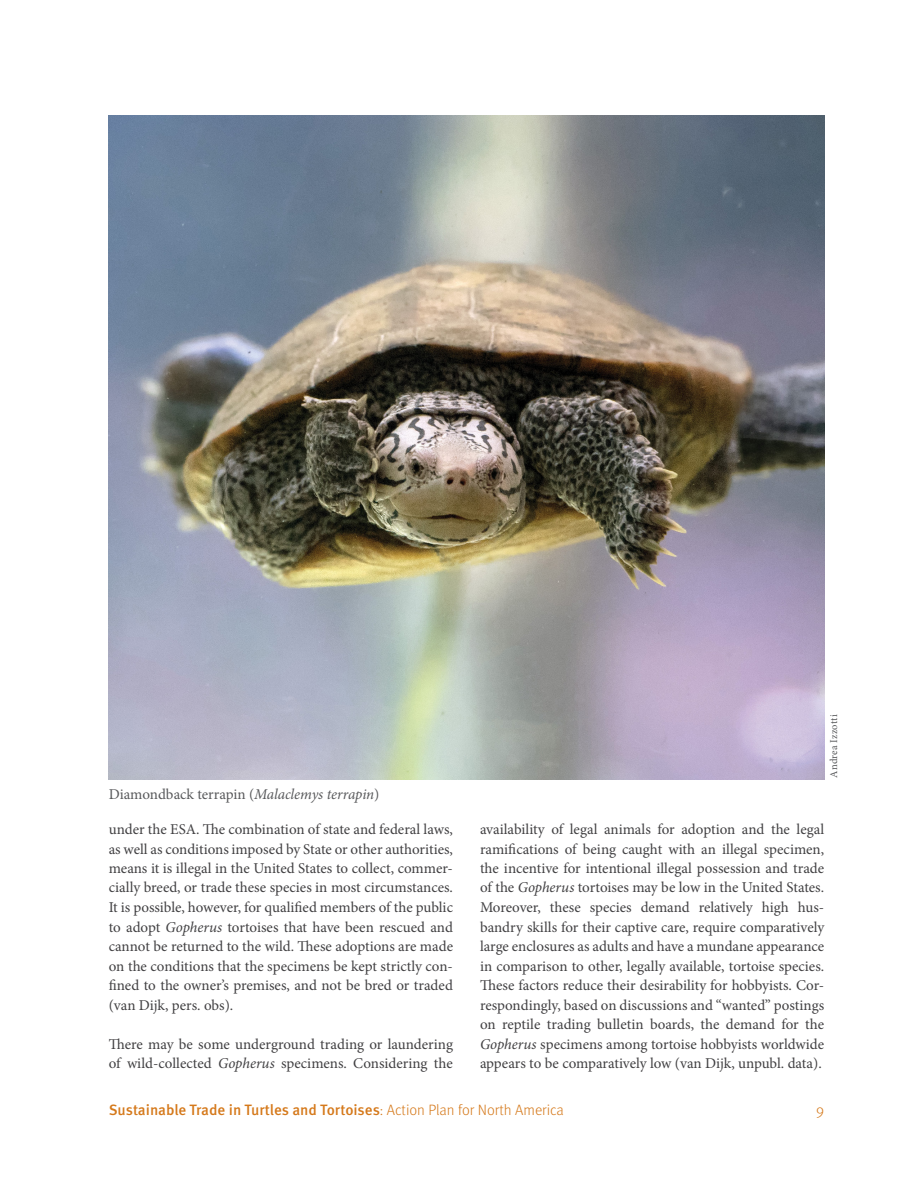
<style>
.page{position:relative;width:918px;height:1188px;background:#fff}
.page>*{position:absolute;margin:0;border:0;box-sizing:border-box;transform-origin:0 0}
.t1{font:15px/19.5px "Minion Pro";color:#414042;text-align:justify}
.t2{font:500 15px "Meta Pro";letter-spacing:-.005em;color:#d5791b}
.t3{font:15px "Minion Pro";letter-spacing:-.005em;color:#58595b}
.t4{font:300 15px "Meta Pro";color:#d5791b}
.t5{font:10.5px "Minion Pro";letter-spacing:.015em;color:#58595b}
.s1{font-style:italic}
.s2{font-weight:300}
</style>
<div class="page">
<img style="left:109px;top:116px;width:715px;height:664px">
<p class="t3" style="left:109px;top:784px;width:272px">Diamondback terrapin (<span class="s1">Malaclemys terrapin</span>)</p>
<p class="t1" style="left:109px;top:820px;width:346px">under the ESA. The combination of state and federal laws, as well as conditions imposed by State or other authorities, means it is illegal in the United States to collect, commer&shy;cially breed, or trade these species in most circumstances.<br>It is possible, however, for qualified members of the public to adopt <span class="s1">Gopherus</span> tortoises that have been rescued and cannot be returned to the wild. These adoptions are made on the conditions that the specimens be kept strictly con&shy;fined to the owner’s premises, and not be bred or traded (van Dijk, pers. obs).</p>
<p class="t1" style="left:109px;top:1034px;width:346px">There may be some underground trading or laundering of wild-collected <span class="s1">Gopherus</span> specimens. Considering the</p>
<p class="t5" style="left:827px;top:778px;width:65px;rotate:-90deg">Andrea Izzotti</p>
<p class="t1" style="left:480px;top:820px;width:346px">availability of legal animals for adoption and the legal ramifications of being caught with an illegal specimen, the incentive for intentional illegal possession and trade of the <span class="s1">Gopherus</span> tortoises may be low in the United States.<br>Moreover, these species demand relatively high hus&shy;bandry skills for their captive care, require comparatively large enclosures as adults and have a mundane appearance in comparison to other, legally available, tortoise species.<br>These factors reduce their desirability for hobbyists. Cor&shy;respondingly, based on discussions and “wanted” postings on reptile trading bulletin boards, the demand for the <span class="s1">Gopherus</span> specimens among tortoise hobbyists worldwide appears to be comparatively low (van Dijk, unpubl. data).</p>
<p class="t2" style="left:109px;top:1100px;width:457px">Sustainable Trade in Turtles and Tortoises<span class="s2">: Action Plan for North America</span></p>
<p class="t4" style="left:816px;top:1099px;width:9px">9</p>
</div>
